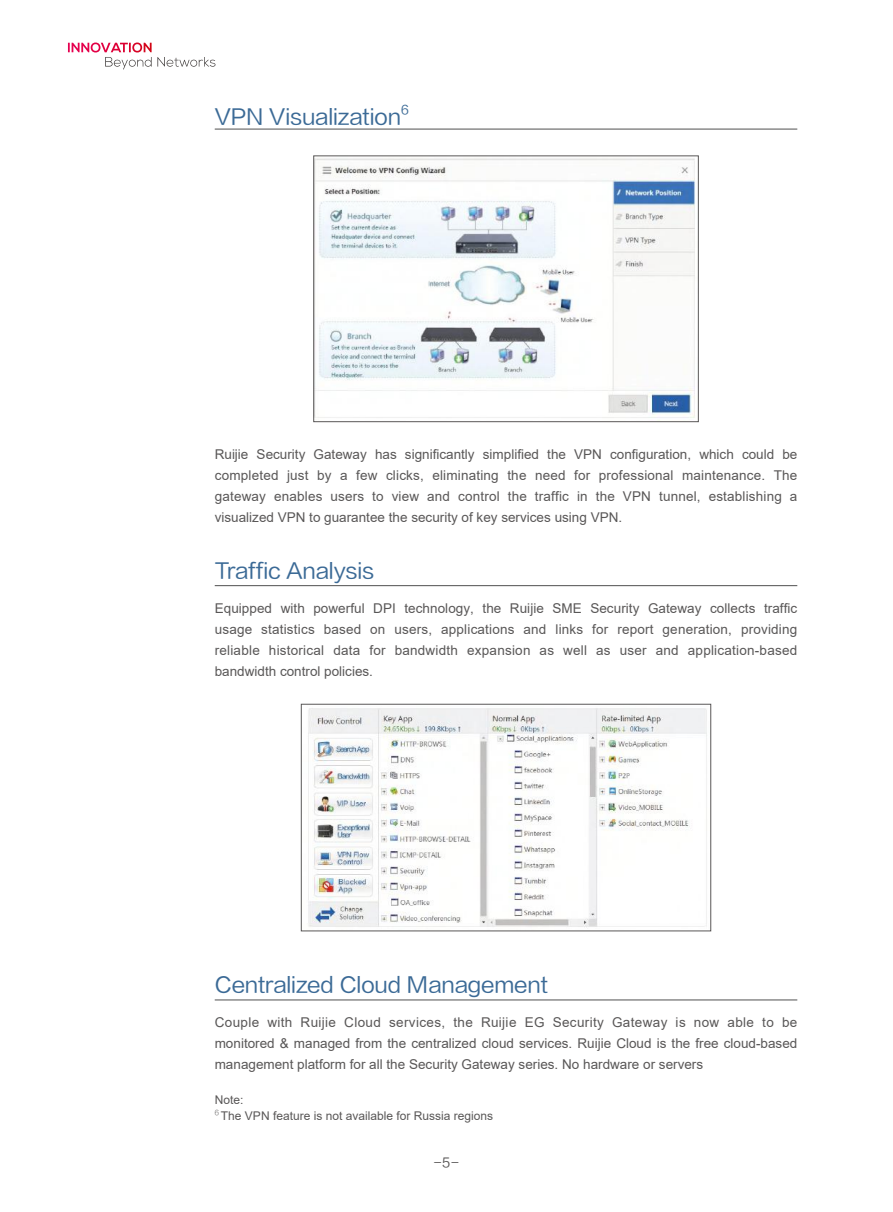
<style>
.page{position:relative;width:893px;height:1212px;background:#fff}
.page>*{position:absolute;margin:0;border:0;box-sizing:border-box;transform-origin:0 0}
.t1{font:21px "FZLTHJW GB1 0";letter-spacing:-.005em;color:#3b6a96}
.t2{font:13.5px/21px "Arial";color:#595757;text-align:justify}
.t3{font:12.75px "FZLTHJW GB1 0";color:#595757}
.t4{font:12.3px "FZLTHJW GB1 0";color:#3b6a96}
.t5{font:12px/16px "Arial";color:#595757}
</style>
<div class="page">
<svg style="left:68px;top:43px;width:148px;height:26px"></svg>
<hr style="left:215px;top:129px;width:582px;height:1px;background:#505050">
<img style="left:315px;top:158px;width:380px;height:260px">
<div style="left:313px;top:156px;width:385px;height:266px;border:1px solid #595757"></div>
<img style="left:308px;top:708px;width:399px;height:219px">
<div style="left:301px;top:704px;width:410px;height:227px;border:1px solid #595757"></div>
<hr style="left:215px;top:585px;width:582px;height:1px;background:#505050">
<hr style="left:215px;top:1000px;width:582px;height:1px;background:#505050">
<h1 class="t1" style="left:215px;top:106px;width:188px">VPN Visualization</h1>
<p class="t4" style="left:401px;top:103px;width:9px">6</p>
<p class="t2" style="left:215px;top:444px;width:584px">Ruijie Security Gateway has significantly simplified the VPN configuration, which could be completed just by a few clicks, eliminating the need for professional maintenance. The gateway enables users to view and control the traffic in the VPN tunnel, establishing a visualized VPN to guarantee the security of key services using VPN.</p>
<h1 class="t1" style="left:215px;top:559px;width:161px">Traffic Analysis</h1>
<p class="t2" style="left:215px;top:597px;width:584px">Equipped with powerful DPI technology, the Ruijie SME Security Gateway collects traffic usage statistics based on users, applications and links for report generation, providing reliable historical data for bandwidth expansion as well as user and application-based bandwidth control policies.</p>
<h1 class="t1" style="left:215px;top:973px;width:335px">Centralized Cloud Management</h1>
<p class="t2" style="left:215px;top:1011px;width:584px">Couple with Ruijie Cloud services, the Ruijie EG Security Gateway is now able to be monitored &amp; managed from the centralized cloud services. Ruijie Cloud is the free cloud-based management platform for all the Security Gateway series. No hardware or servers</p>
<p class="t5" style="left:215px;top:1091px;width:280px">Note:<br><sup>6</sup> The VPN feature is not available for Russia regions</p>
<p class="t3" style="left:433px;top:1155px;width:27px">-5-</p>
</div>
